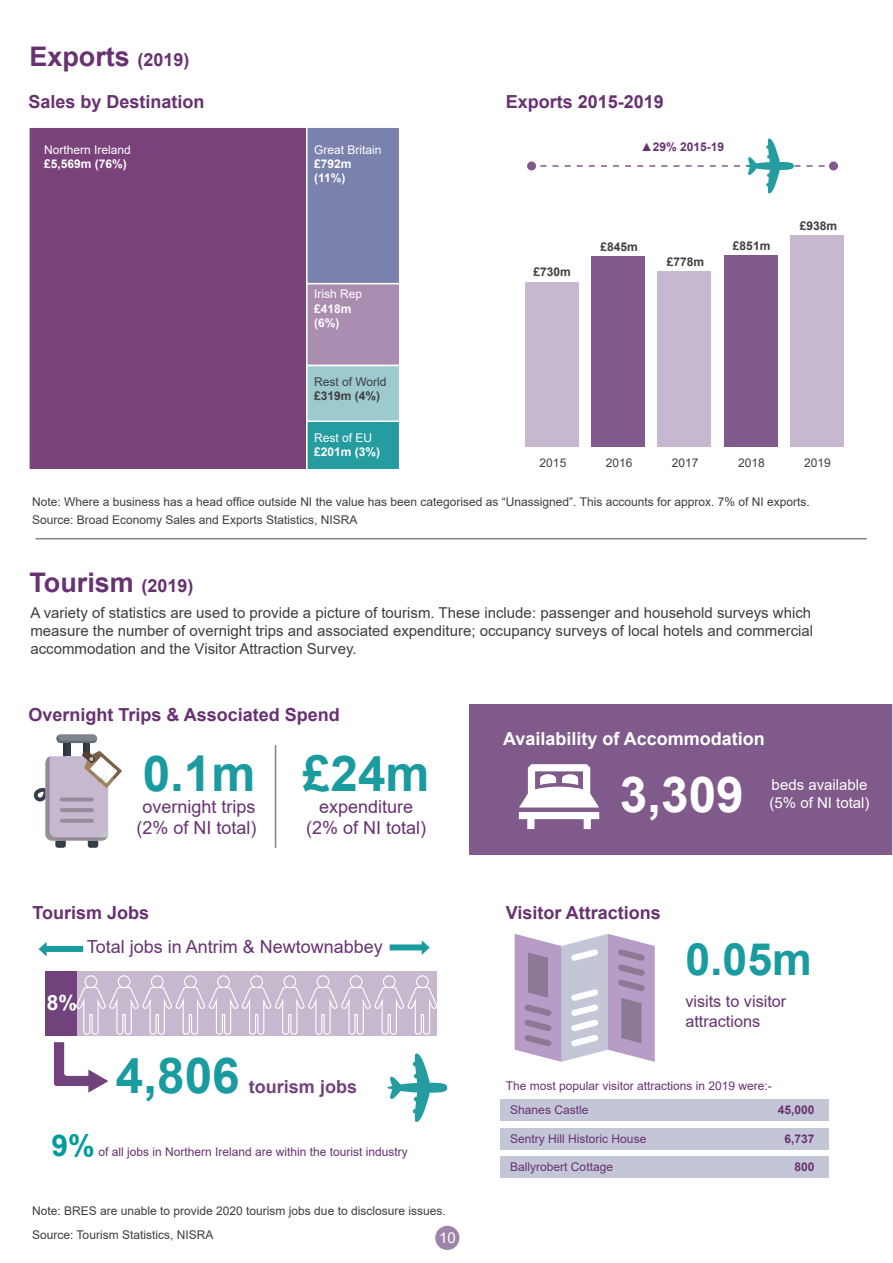
<style>
.page{position:relative;width:893px;height:1263px;background:#fff}
.page>*{position:absolute;margin:0;border:0;box-sizing:border-box;transform-origin:0 0}
.t1{font:700 49.5px "Arial";color:#1a9b9f}
.t2{font:700 49.5px "Arial";color:#fff}
.t3{font:700 44.7px "Arial";color:#1a9b9f}
.t4{font:700 30px "Arial";color:#029c9f}
.t5{font:700 27px "Arial";color:#683172}
.t6{font:700 21px "Arial";color:#fff}
.t7{font:700 18px "Arial";color:#683172}
.t8{font:18px/21.6px "Arial";color:#683172;text-align:center}
.t9{font:700 18px "Arial";color:#fff}
.t10{font:700 18px "Arial";color:#71427c}
.t11{font:16.2px/19.5px "Arial";color:#683172}
.t12{font:15px/18px "Arial";color:#3e3e3f}
.t13{font:15px/18px "Arial";color:#fff}
.t14{font:12px/23.9px "Arial";color:#3e3e3f}
.t15{font:12px "Arial";color:#683172}
.t16{font:12px "Arial";color:#fff}
.t17{font:700 12px/14.4px "Arial";color:#fff}
.t18{font:700 12px "Arial";color:#3e3e3f}
.t19{font:700 12px "Arial";color:#683172}
.t20{font:700 12px "Arial";color:#653272}
.s1{font-size:18px}
</style>
<div class="page">
<div style="left:435px;top:1226px;width:24px;height:24px;background:#9f84a9;border-radius:50%"></div>
<div style="left:527px;top:161px;width:9px;height:9px;background:#7f5a8b;border-radius:50%"></div>
<div style="left:829px;top:161px;width:9px;height:9px;background:#7f5a8b;border-radius:50%"></div>
<div style="left:500px;top:1099px;width:329px;height:22px;background:#c3c6d6"></div>
<div style="left:500px;top:1128px;width:329px;height:22px;background:#c3c6d6"></div>
<div style="left:500px;top:1156px;width:329px;height:22px;background:#c3c6d6"></div>
<div style="left:469px;top:705px;width:424px;height:150px;background:#7f5a8b"></div>
<hr style="left:36px;top:538px;width:831px;height:1px;background:#808285">
<svg style="left:39px;top:942px;width:44px;height:14px"></svg>
<svg style="left:390px;top:940px;width:40px;height:15px"></svg>
<svg style="left:54px;top:1042px;width:54px;height:51px"></svg>
<svg style="left:387px;top:1053px;width:60px;height:69px"></svg>
<svg style="left:56px;top:734px;width:41px;height:9px"></svg>
<svg style="left:33px;top:735px;width:89px;height:113px"></svg>
<div style="left:77px;top:971px;width:360px;height:65px;background:#c5b8cf"></div>
<div style="left:45px;top:971px;width:32px;height:65px;background:#71427c"></div>
<div style="left:118px;top:975px;width:12px;height:13px;border:1px solid #fff;border-radius:50%"></div>
<div style="left:85px;top:975px;width:12px;height:13px;border:1px solid #fff;border-radius:50%"></div>
<div style="left:151px;top:975px;width:13px;height:13px;border:1px solid #fff;border-radius:50%"></div>
<div style="left:184px;top:975px;width:13px;height:13px;border:1px solid #fff;border-radius:50%"></div>
<div style="left:217px;top:975px;width:13px;height:13px;border:1px solid #fff;border-radius:50%"></div>
<div style="left:250px;top:975px;width:13px;height:13px;border:1px solid #fff;border-radius:50%"></div>
<div style="left:283px;top:975px;width:13px;height:13px;border:1px solid #fff;border-radius:50%"></div>
<div style="left:317px;top:975px;width:12px;height:13px;border:1px solid #fff;border-radius:50%"></div>
<div style="left:350px;top:975px;width:12px;height:13px;border:1px solid #fff;border-radius:50%"></div>
<div style="left:383px;top:975px;width:13px;height:13px;border:1px solid #fff;border-radius:50%"></div>
<div style="left:416px;top:975px;width:13px;height:13px;border:1px solid #fff;border-radius:50%"></div>
<svg style="left:76px;top:986px;width:361px;height:49px"></svg>
<svg style="left:519px;top:764px;width:80px;height:65px"></svg>
<svg style="left:515px;top:934px;width:140px;height:128px;background:#bdafcb"></svg>
<hr style="left:275px;top:745px;width:1px;height:103px;background:#808285">
<div style="left:790px;top:235px;width:53px;height:212px;background:#c5b8cf"></div>
<div style="left:724px;top:255px;width:53px;height:192px;background:#7f5a8b"></div>
<div style="left:658px;top:271px;width:53px;height:176px;background:#c5b8cf"></div>
<div style="left:591px;top:256px;width:53px;height:191px;background:#7f5a8b"></div>
<div style="left:525px;top:282px;width:53px;height:165px;background:#c5b8cf"></div>
<svg style="left:540px;top:138px;width:294px;height:56px"></svg>
<div style="left:29px;top:127px;width:278px;height:343px;background:#79427a"></div>
<div style="left:28px;top:126px;width:280px;height:344px;border:2px solid #fff"></div>
<div style="left:307px;top:127px;width:93px;height:157px;background:#7981ac"></div>
<div style="left:306px;top:126px;width:94px;height:158px;border:2px solid #fff"></div>
<div style="left:307px;top:284px;width:93px;height:81px;background:#ac8db2"></div>
<div style="left:306px;top:283px;width:94px;height:83px;border:2px solid #fff"></div>
<div style="left:307px;top:365px;width:93px;height:59px;background:#9dcacf"></div>
<div style="left:306px;top:365px;width:94px;height:59px;border:2px solid #fff"></div>
<div style="left:307px;top:421px;width:93px;height:49px;background:#259da0"></div>
<div style="left:306px;top:420px;width:94px;height:50px;border:2px solid #fff"></div>
<h3 class="t5" style="left:29px;top:38px;width:162px">Exports <span class="s1">(2019)</span></h3>
<h3 class="t7" style="left:29px;top:89px;width:178px">Sales by Destination</h3>
<p class="t16" style="left:44px;top:141px;width:88px">Northern Ireland</p>
<p class="t17" style="left:44px;top:157px;width:84px">£5,569m (76%)</p>
<p class="t16" style="left:314px;top:141px;width:69px">Great Britain</p>
<p class="t17" style="left:314px;top:157px;width:39px">£792m (11%)</p>
<p class="t16" style="left:314px;top:286px;width:50px">Irish Rep</p>
<p class="t17" style="left:314px;top:302px;width:39px">£418m (6%)</p>
<p class="t14" style="left:314px;top:370px;width:74px">Rest of World</p>
<p class="t18" style="left:314px;top:388px;width:68px">£319m (4%)</p>
<p class="t16" style="left:314px;top:430px;width:60px">Rest of EU</p>
<p class="t17" style="left:314px;top:445px;width:68px">£201m (3%)</p>
<h3 class="t7" style="left:506px;top:89px;width:160px">Exports 2015-2019</h3>
<p class="t18" style="left:534px;top:264px;width:39px">£730m</p>
<p class="t20" style="left:641px;top:138px;width:85px">▲29% 2015-19</p>
<p class="t18" style="left:601px;top:238px;width:39px">£845m</p>
<p class="t18" style="left:667px;top:253px;width:39px">£778m</p>
<p class="t18" style="left:733px;top:238px;width:39px">£851m</p>
<p class="t18" style="left:800px;top:217px;width:39px">£938m</p>
<p class="t14" style="left:540px;top:451px;width:28px">2015</p>
<p class="t14" style="left:606px;top:451px;width:28px">2016</p>
<p class="t14" style="left:672px;top:451px;width:28px">2017</p>
<p class="t14" style="left:738px;top:451px;width:28px">2018</p>
<p class="t14" style="left:804px;top:451px;width:28px">2019</p>
<p class="t14" style="left:32px;top:489px;width:779px">Note: Where a business has a head office outside NI the value has been categorised as “Unassigned”. This accounts for approx. 7% of NI exports.</p>
<p class="t14" style="left:32px;top:508px;width:327px">Source: Broad Economy Sales and Exports Statistics, NISRA</p>
<h3 class="t5" style="left:29px;top:564px;width:166px">Tourism <span class="s1">(2019)</span></h3>
<p class="t12" style="left:30px;top:604px;width:784px">A variety of statistics are used to provide a picture of tourism. These include: passenger and household surveys which measure the number of overnight trips and associated expenditure; occupancy surveys of local hotels and commercial accommodation and the Visitor Attraction Survey.</p>
<h3 class="t7" style="left:28px;top:702px;width:313px">Overnight Trips &amp; Associated Spend</h3>
<h1 class="t1" style="left:143px;top:739px;width:114px">0.1m</h1>
<h3 class="t8" style="left:137px;top:817px;width:122px">(2% of NI total)</h3>
<h3 class="t8" style="left:143px;top:795px;width:115px">overnight trips</h3>
<h3 class="t7" style="left:32px;top:900px;width:118px">Tourism Jobs</h3>
<h1 class="t1" style="left:303px;top:739px;width:128px">£24m</h1>
<h3 class="t8" style="left:306px;top:795px;width:122px">expenditure (2% of NI total)</h3>
<h3 class="t8" style="left:87px;top:936px;width:298px">Total jobs in Antrim &amp; Newtownabbey</h3>
<h3 class="t6" style="left:47px;top:988px;width:32px">8%</h3>
<h1 class="t1" style="left:116px;top:1041px;width:125px">4,806</h1>
<h3 class="t10" style="left:249px;top:1074px;width:110px">tourism jobs</h3>
<h3 class="t4" style="left:52px;top:1124px;width:45px">9%</h3>
<p class="t15" style="left:98px;top:1143px;width:311px">of all jobs in Northern Ireland are within the tourist industry</p>
<p class="t14" style="left:32px;top:1199px;width:415px">Note: BRES are unable to provide 2020 tourism jobs due to disclosure issues.<br>Source: Tourism Statistics, NISRA</p>
<p class="t13" style="left:439px;top:1229px;width:18px">10</p>
<h3 class="t9" style="left:503px;top:726px;width:263px">Availability of Accommodation</h3>
<h1 class="t2" style="left:620px;top:760px;width:125px">3,309</h1>
<p class="t13" style="left:770px;top:776px;width:102px">beds available (5% of NI total)</p>
<h3 class="t7" style="left:506px;top:900px;width:157px">Visitor Attractions</h3>
<h2 class="t3" style="left:685px;top:928px;width:128px">0.05m</h2>
<h3 class="t11" style="left:685px;top:992px;width:103px">visits to visitor attractions</h3>
<p class="t15" style="left:506px;top:1077px;width:268px">The most popular visitor attractions in 2019 were:-</p>
<p class="t15" style="left:510px;top:1101px;width:80px">Shanes Castle</p>
<p class="t15" style="left:510px;top:1130px;width:138px">Sentry Hill Historic House</p>
<p class="t15" style="left:510px;top:1159px;width:104px">Ballyrobert Cottage</p>
<p class="t19" style="left:778px;top:1101px;width:38px">45,000</p>
<p class="t19" style="left:784px;top:1131px;width:32px">6,737</p>
<p class="t19" style="left:794px;top:1158px;width:22px">800</p>
</div>
